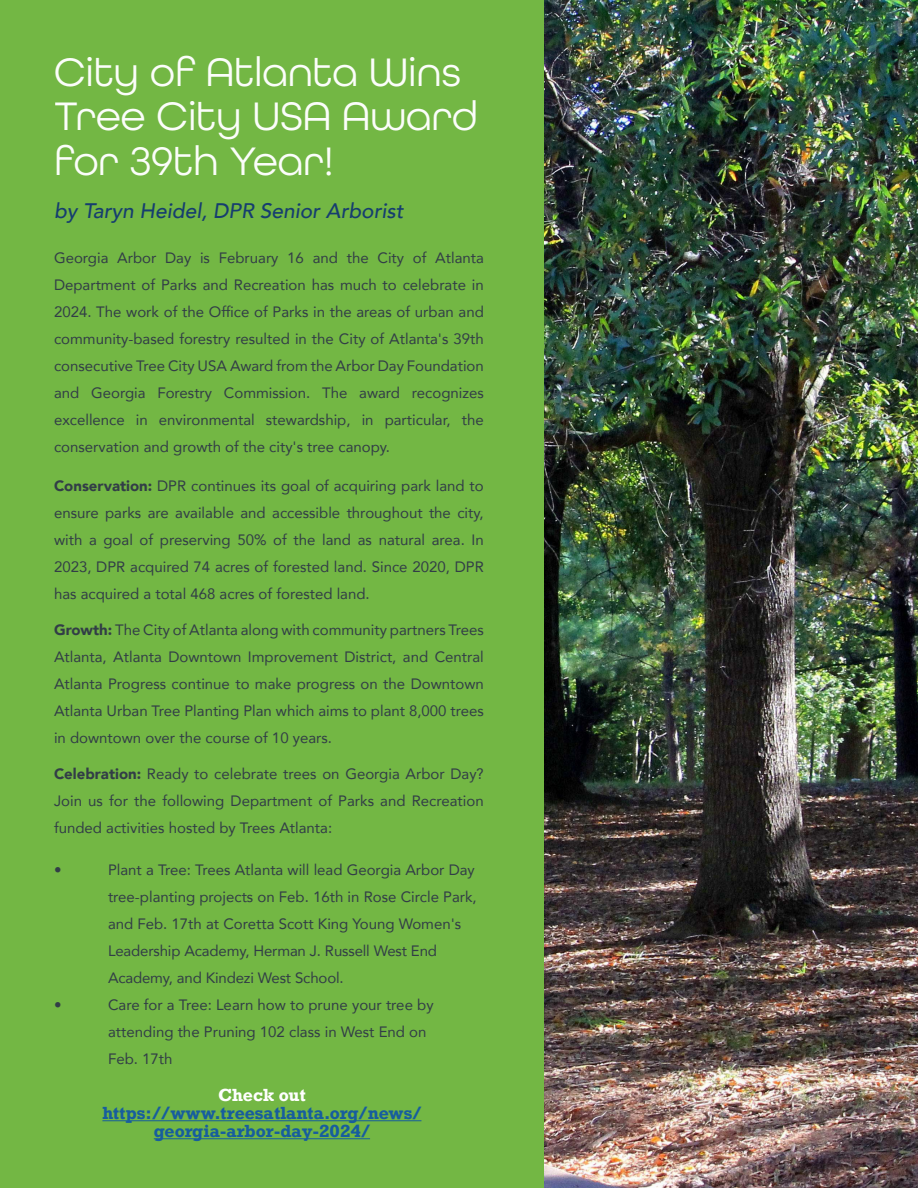
<style>
.page{position:relative;width:918px;height:1188px;background:#fff}
.page>*{position:absolute;margin:0;border:0;box-sizing:border-box;transform-origin:0 0}
.t1{font:42px/45px "All Round Gothic";color:#fff}
.t2{font:italic 500 21px "Avenir";color:#163d6f}
.t3{font:700 16.5px/18px "Rockwell";letter-spacing:.005em;color:#175d9e;text-align:center}
.t4{font:700 16.5px "Rockwell";letter-spacing:-.005em;color:#fff}
.t5{font:15px/27px "Avenir";color:#323d47;text-align:justify}
.s1{font-weight:900}
</style>
<div class="page">
<div style="left:0;top:0;width:554px;height:1188px;background:#73b744"></div>
<img style="left:544px;top:0;width:374px;height:1188px">
<hr style="left:102px;top:1120px;width:319px;height:1px;background:#175d9e">
<hr style="left:154px;top:1138px;width:216px;height:1px;background:#175d9e">
<h1 class="t1" style="left:54px;top:48px;width:425px">City of Atlanta Wins<br>Tree City USA Award for 39th Year!</h1>
<p class="t2" style="left:54px;top:198px;width:351px">by Taryn Heidel, DPR Senior Arborist</p>
<p class="t5" style="left:54px;top:244px;width:431px">Georgia Arbor Day is February 16 and the City of Atlanta Department of Parks and Recreation has much to celebrate in 2024. The work of the Office of Parks in the areas of urban and community-based forestry resulted in the City of Atlanta's 39th consecutive Tree City USA Award from the Arbor Day Foundation and Georgia Forestry Commission. The award recognizes excellence in environmental stewardship, in particular, the conservation and growth of the city's tree canopy.</p>
<p class="t5" style="left:54px;top:472px;width:431px"><span class="s1">Conservation:</span> DPR continues its goal of acquiring park land to ensure parks are available and accessible throughout the city, with a goal of preserving 50% of the land as natural area. In 2023, DPR acquired 74 acres of forested land. Since 2020, DPR has acquired a total 468 acres of forested land.</p>
<p class="t5" style="left:54px;top:616px;width:431px"><span class="s1">Growth:</span> The City of Atlanta along with community partners Trees Atlanta, Atlanta Downtown Improvement District, and Central Atlanta Progress continue to make progress on the Downtown Atlanta Urban Tree Planting Plan which aims to plant 8,000 trees in downtown over the course of 10 years.</p>
<p class="t5" style="left:54px;top:760px;width:431px"><span class="s1">Celebration:</span> Ready to celebrate trees on Georgia Arbor Day?<br>Join us for the following Department of Parks and Recreation funded activities hosted by Trees Atlanta:</p>
<p class="t5" style="left:54px;top:856px;width:9px">•</p>
<p class="t5" style="left:108px;top:856px;width:370px;text-align:left">Plant a Tree: Trees Atlanta will lead Georgia Arbor Day tree-planting projects on Feb. 16th in Rose Circle Park, and Feb. 17th at Coretta Scott King Young Women's Leadership Academy, Herman J. Russell West End Academy, and Kindezi West School.</p>
<p class="t5" style="left:54px;top:991px;width:9px">•</p>
<p class="t5" style="left:108px;top:991px;width:327px;text-align:left">Care for a Tree: Learn how to prune your tree by attending the Pruning 102 class in West End on<br>Feb. 17th</p>
<p class="t4" style="left:218px;top:1084px;width:89px">Check out</p>
<p class="t3" style="left:102px;top:1104px;width:321px">https://www.treesatlanta.org/news/ georgia-arbor-day-2024/</p>
</div>
